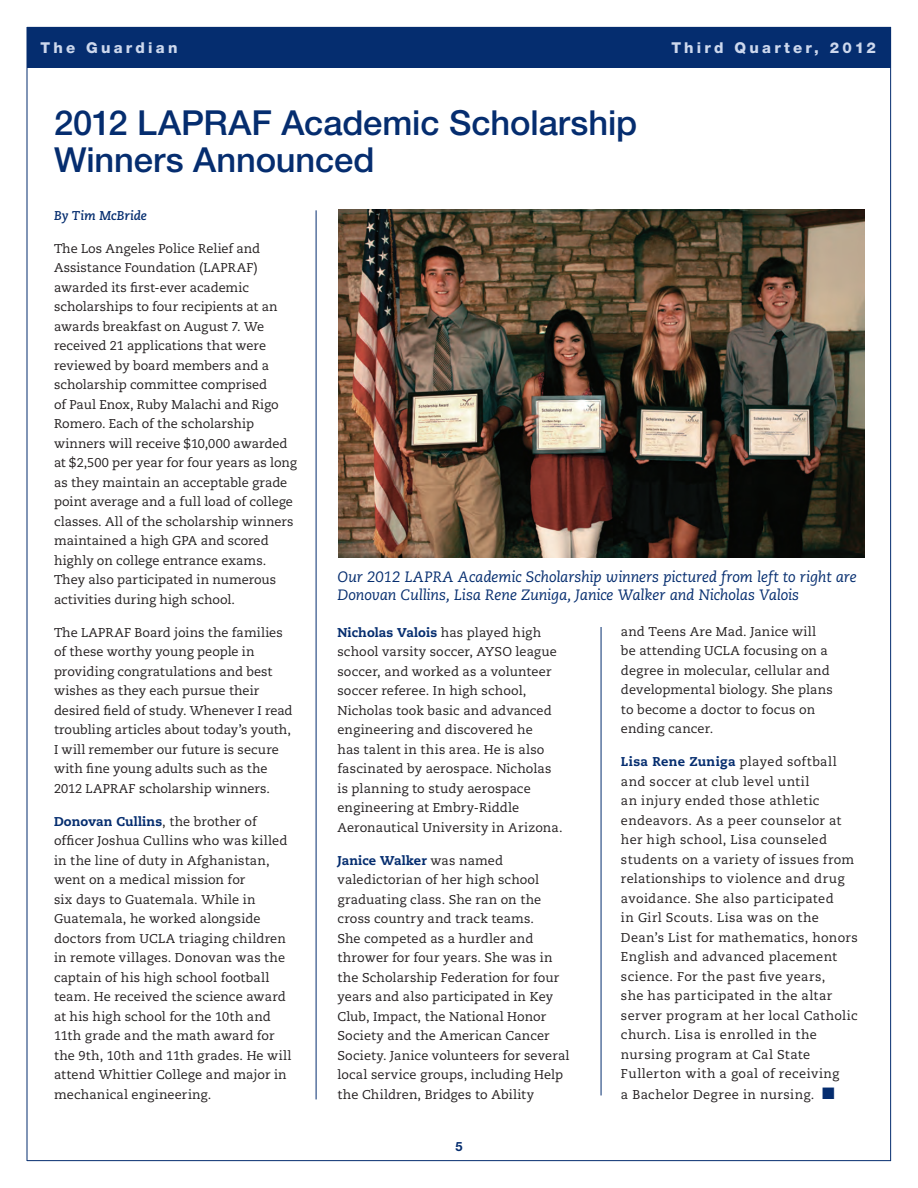
<style>
.page{position:relative;width:918px;height:1188px;background:#fff}
.page>*{position:absolute;margin:0;border:0;box-sizing:border-box;transform-origin:0 0}
.t1{font:500 34.5px/37.5px "Helvetica Neue";letter-spacing:-.005em;color:#052d6f}
.t2{font:italic 15px/18px "Caecilia";letter-spacing:-.01em;color:#052d6f}
.t3{font:800 15px "Helvetica Neue";letter-spacing:.215em;color:#cdd8ed}
.t4{font:12.75px/19.5px "Caecilia";letter-spacing:.01em;color:#231f20}
.t5{font:12.75px/19.5px "Caecilia";letter-spacing:.03em;color:#231f20}
.t6{font:italic 700 12.75px "Caecilia";color:#052d6f}
.t7{font:700 12.75px "Helvetica Neue";color:#052d6f}
.s1{font-weight:800;color:#052d6f}
.s2{color:#052d6f}
</style>
<div class="page">
<hr style="left:27px;top:27px;width:1px;height:1134px;background:#052d6f">
<hr style="left:27px;top:1160px;width:864px;height:1px;background:#052d6f">
<hr style="left:601px;top:627px;width:1px;height:468px;background:#052d6f">
<hr style="left:316px;top:210px;width:1px;height:889px;background:#052d6f">
<div style="left:27px;top:27px;width:864px;height:41px;background:#052d6f"></div>
<hr style="left:890px;top:27px;width:1px;height:1134px;background:#052d6f">
<img style="left:338px;top:210px;width:527px;height:347px">
<p class="t3" style="left:40px;top:39px;width:139px">The Guardian</p>
<p class="t3" style="left:671px;top:39px;width:206px">Third Quarter, 2012</p>
<h1 class="t1" style="left:54px;top:104px;width:585px">2012 LAPRAF Academic Scholarship<br>Winners Announced</h1>
<p class="t6" style="left:54px;top:208px;width:94px">By Tim McBride</p>
<p class="t4" style="left:54px;top:239px;width:244px">The Los Angeles Police Relief and Assistance Foundation (LAPRAF) awarded its first-ever academic scholarships to four recipients at an awards breakfast on August 7. We received 21 applications that were reviewed by board members and a scholarship committee comprised<br>of Paul Enox, Ruby Malachi and Rigo Romero. Each of the scholarship winners will receive $10,000 awarded at $2,500 per year for four years as long as they maintain an acceptable grade point average and a full load of college classes. All of the scholarship winners maintained a high GPA and scored highly on college entrance exams.<br>They also participated in numerous activities during high school.</p>
<p class="t4" style="left:54px;top:623px;width:240px">The LAPRAF Board joins the families of these worthy young people in providing congratulations and best wishes as they each pursue their desired field of study. Whenever I read troubling articles about today’s youth, I will remember our future is secure with fine young adults such as the 2012 LAPRAF scholarship winners.</p>
<p class="t4" style="left:54px;top:812px;width:239px"><span class="s1">Donovan Cullins</span>, the brother of officer Joshua Cullins who was killed in the line of duty in Afghanistan, went on a medical mission for<br>six days to Guatemala. While in Guatemala, he worked alongside doctors from UCLA triaging children in remote villages. Donovan was the captain of his high school football team. He received the science award at his high school for the 10th and 11th grade and the math award for the 9th, 10th and 11th grades. He will attend Whittier College and major in mechanical engineering.</p>
<p class="t2" style="left:338px;top:568px;width:521px">Our 2012 LAPRA Academic Scholarship winners pictured from left to right are<br>Donovan Cullins, Lisa Rene Zuniga, Janice Walker and Nicholas Valois</p>
<p class="t4" style="left:337px;top:623px;width:227px"><span class="s1">Nicholas Valois</span> has played high school varsity soccer, AYSO league soccer, and worked as a volunteer soccer referee. In high school,<br>Nicholas took basic and advanced engineering and discovered he<br>has talent in this area. He is also fascinated by aerospace. Nicholas is planning to study aerospace engineering at Embry-Riddle<br>Aeronautical University in Arizona.</p>
<p class="t4" style="left:337px;top:851px;width:234px"><span class="s1">Janice Walker</span> was named valedictorian of her high school graduating class. She ran on the cross country and track teams.<br>She competed as a hurdler and thrower for four years. She was in the Scholarship Federation for four years and also participated in Key<br>Club, Impact, the National Honor<br>Society and the American Cancer<br>Society. Janice volunteers for several local service groups, including Help the Children, Bridges to Ability</p>
<p class="t7" style="left:455px;top:1139px;width:9px">5</p>
<p class="t4" style="left:621px;top:622px;width:213px">and Teens Are Mad. Janice will be attending UCLA focusing on a degree in molecular, cellular and developmental biology. She plans to become a doctor to focus on ending cancer.</p>
<p class="t5" style="left:621px;top:753px;width:238px"><span class="s1">Lisa Rene Zuniga</span> played softball and soccer at club level until<br>an injury ended those athletic endeavors. As a peer counselor at her high school, Lisa counseled students on a variety of issues from relationships to violence and drug avoidance. She also participated<br>in Girl Scouts. Lisa was on the<br>Dean’s List for mathematics, honors<br>English and advanced placement science. For the past five years,<br>she has participated in the altar server program at her local Catholic church. Lisa is enrolled in the nursing program at Cal State<br>Fullerton with a goal of receiving<br>a Bachelor Degree in nursing. <span class="s2">■</span></p>
</div>
